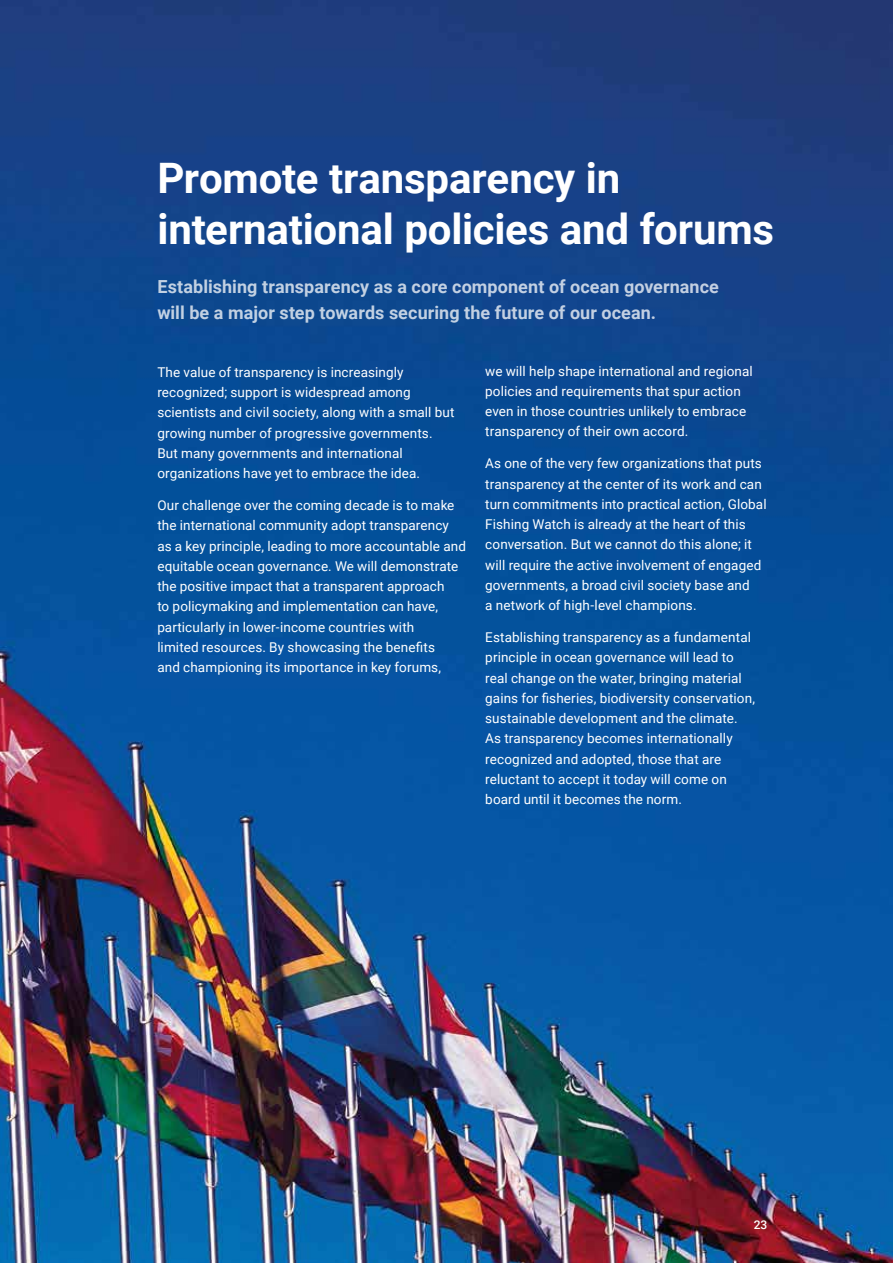
<style>
.page{position:relative;width:893px;height:1263px;background:#fff}
.page>*{position:absolute;margin:0;border:0;box-sizing:border-box;transform-origin:0 0}
.t1{font:700 42px/51px "Roboto";letter-spacing:-.005em;color:#fff}
.t2{font:700 18px/25.5px "Roboto";letter-spacing:.005em;color:#fff}
.t3{font:13.5px/20.2px "Roboto";letter-spacing:.01em;color:#fff}
.t4{font:500 12px "Roboto";color:#fff}
</style>
<div class="page">
<img style="left:0;top:0;width:893px;height:1263px">
<h1 class="t1" style="left:157px;top:151px;width:618px">Promote transparency in international policies and forums</h1>
<h2 class="t2" style="left:157px;top:273px;width:563px">Establishing transparency as a core component of ocean governance will be a major step towards securing the future of our ocean.</h2>
<p class="t3" style="left:157px;top:361px;width:299px">The value of transparency is increasingly recognized; support is widespread among scientists and civil society, along with a small but growing number of progressive governments.<br>But many governments and international organizations have yet to embrace the idea.</p>
<p class="t3" style="left:157px;top:495px;width:310px">Our challenge over the coming decade is to make the international community adopt transparency as a key principle, leading to more accountable and equitable ocean governance. We will demonstrate the positive impact that a transparent approach<br>to policymaking and implementation can have, particularly in lower-income countries with<br>limited resources. By showcasing the benefits<br>and championing its importance in key forums,</p>
<p class="t3" style="left:485px;top:360px;width:269px">we will help shape international and regional policies and requirements that spur action even in those countries unlikely to embrace transparency of their own accord.</p>
<p class="t3" style="left:485px;top:453px;width:283px">As one of the very few organizations that puts transparency at the center of its work and can turn commitments into practical action, Global Fishing Watch is already at the heart of this conversation. But we cannot do this alone; it will require the active involvement of engaged governments, a broad civil society base and<br>a network of high-level champions.</p>
<p class="t3" style="left:485px;top:627px;width:271px">Establishing transparency as a fundamental principle in ocean governance will lead to real change on the water, bringing material gains for fisheries, biodiversity conservation, sustainable development and the climate.<br>As transparency becomes internationally recognized and adopted, those that are reluctant to accept it today will come on board until it becomes the norm.</p>
<p class="t4" style="left:754px;top:1216px;width:15px">23</p>
</div>
